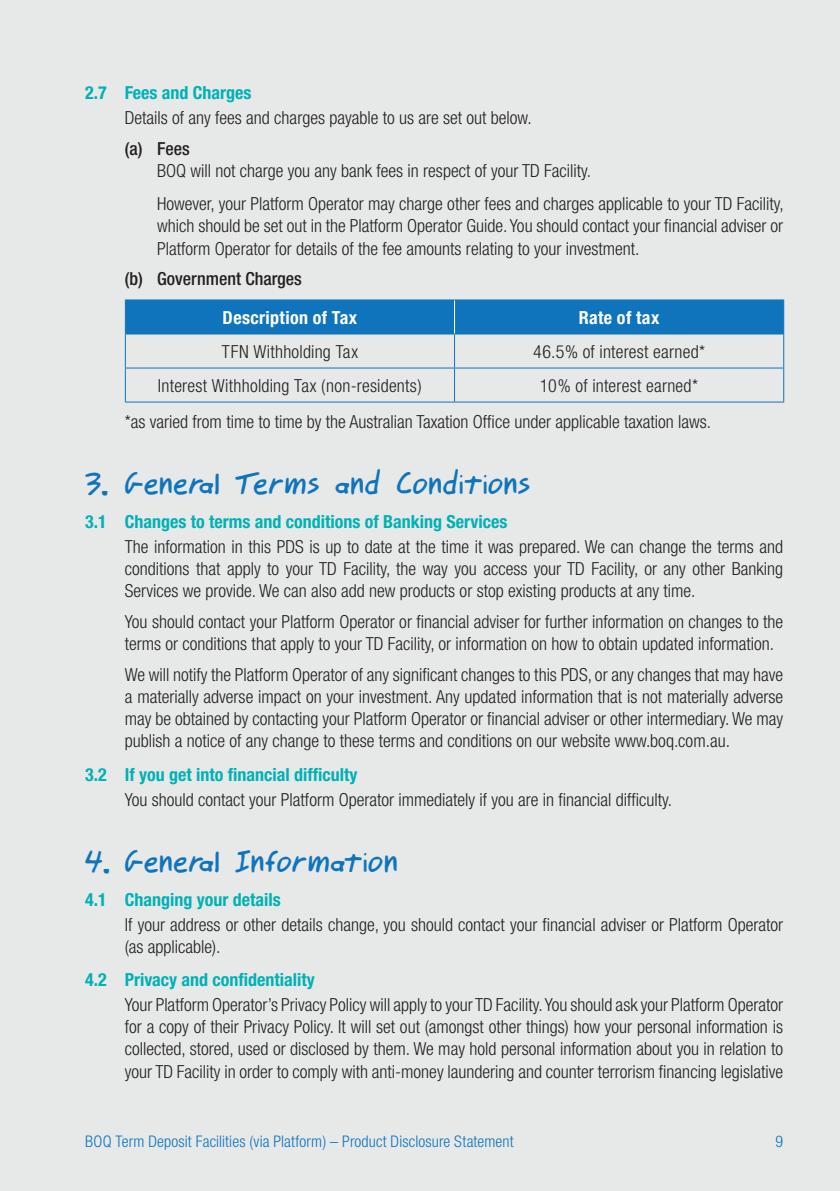
<style>
.page{position:relative;width:840px;height:1191px;background:#fff}
.page>*{position:absolute;margin:0;border:0;box-sizing:border-box;transform-origin:0 0}
.t1{font:36px "Johnny Mac Scrawl Two BRK";letter-spacing:.01em;color:#1074bc}
.t2{font:300 condensed 18px/22.2px "Helvetica Neue";color:#231f20}
.t3{font:700 condensed 18px "Helvetica Neue";color:#00b1b5}
.t4{font:500 condensed 18px "Helvetica Neue";color:#231f20}
.t5{font:700 condensed 18px "Helvetica Neue";letter-spacing:.02em;color:#fff}
.t6{font:300 condensed 16px "Helvetica Neue";letter-spacing:.01em;color:#1074bc}
</style>
<div class="page">
<div style="left:0;top:0;width:839px;height:1191px;background:#e6e9e8"></div>
<div style="left:126px;top:300px;width:656px;height:33px;background:#1074bc"></div>
<hr style="left:125px;top:299px;width:329px;height:1px;background:#1074bc">
<hr style="left:125px;top:300px;width:1px;height:33px;background:#1074bc">
<hr style="left:454px;top:299px;width:329px;height:1px;background:#1074bc">
<hr style="left:782px;top:300px;width:1px;height:33px;background:#1074bc">
<hr style="left:125px;top:333px;width:329px;height:1px;background:#1074bc">
<hr style="left:125px;top:334px;width:1px;height:33px;background:#1074bc">
<hr style="left:454px;top:333px;width:329px;height:1px;background:#1074bc">
<hr style="left:454px;top:334px;width:1px;height:33px;background:#1074bc">
<hr style="left:782px;top:334px;width:1px;height:33px;background:#1074bc">
<hr style="left:125px;top:367px;width:329px;height:1px;background:#1074bc">
<hr style="left:125px;top:368px;width:1px;height:33px;background:#1074bc">
<hr style="left:454px;top:367px;width:329px;height:1px;background:#1074bc">
<hr style="left:454px;top:368px;width:1px;height:33px;background:#1074bc">
<hr style="left:782px;top:368px;width:1px;height:33px;background:#1074bc">
<hr style="left:125px;top:401px;width:658px;height:1px;background:#1074bc">
<hr style="left:454px;top:300px;width:1px;height:33px;background:#fff">
<p class="t3" style="left:85px;top:86px;width:168px">2.7 Fees and Charges</p>
<p class="t2" style="left:125px;top:108px;width:408px">Details of any fees and charges payable to us are set out below.</p>
<p class="t4" style="left:125px;top:142px;width:66px">(a) Fees</p>
<p class="t2" style="left:157px;top:155px;width:627px;line-height:33.4px">BOQ will not charge you any bank fees in respect of your TD Facility.<br>However, your Platform Operator may charge other fees and charges applicable to your TD Facility,</p>
<p class="t2" style="left:157px;top:216px;width:627px">which should be set out in the Platform Operator Guide. You should contact your financial adviser or<br>Platform Operator for details of the fee amounts relating to your investment.</p>
<p class="t4" style="left:125px;top:272px;width:178px">(b) Government Charges</p>
<p class="t5" style="left:222px;top:311px;width:136px">Description of Tax</p>
<p class="t5" style="left:578px;top:311px;width:82px">Rate of tax</p>
<p class="t2" style="left:222px;top:342px;width:137px">TFN Withholding Tax</p>
<p class="t2" style="left:532px;top:342px;width:173px">46.5% of interest earned*</p>
<p class="t2" style="left:158px;top:376px;width:265px">Interest Withholding Tax (non-residents)</p>
<p class="t2" style="left:125px;top:369px;width:587px;line-height:35.8px;text-indent:415px">10% of interest earned* *as varied from time to time by the Australian Taxation Office under applicable taxation laws.</p>
<h1 class="t1" style="left:85px;top:470px;width:447px">3. General Terms and Conditions</h1>
<p class="t3" style="left:85px;top:515px;width:423px">3.1 Changes to terms and conditions of Banking Services</p>
<p class="t2" style="left:125px;top:537px;width:659px;text-align:justify">The information in this PDS is up to date at the time it was prepared. We can change the terms and conditions that apply to your TD Facility, the way you access your TD Facility, or any other Banking Services we provide. We can also add new products or stop existing products at any time.</p>
<p class="t2" style="left:125px;top:612px;width:659px">You should contact your Platform Operator or financial adviser for further information on changes to the terms or conditions that apply to your TD Facility, or information on how to obtain updated information.</p>
<p class="t2" style="left:125px;top:665px;width:659px;text-align:justify">We will notify the Platform Operator of any significant changes to this PDS, or any changes that may have a materially adverse impact on your investment. Any updated information that is not materially adverse may be obtained by contacting your Platform Operator or financial adviser or other intermediary. We may publish a notice of any change to these terms and conditions on our website www.boq.com.au.</p>
<p class="t3" style="left:85px;top:767px;width:274px">3.2 If you get into financial difficulty</p>
<p class="t2" style="left:125px;top:789px;width:548px">You should contact your Platform Operator immediately if you are in financial difficulty.</p>
<h1 class="t1" style="left:85px;top:847px;width:314px">4. General Information</h1>
<p class="t3" style="left:85px;top:892px;width:197px">4.1 Changing your details</p>
<p class="t2" style="left:125px;top:914px;width:659px">If your address or other details change, you should contact your financial adviser or Platform Operator (as applicable).</p>
<p class="t3" style="left:85px;top:973px;width:231px">4.2 Privacy and confidentiality</p>
<p class="t2" style="left:125px;top:995px;width:659px;text-align:justify">Your Platform Operator’s Privacy Policy will apply to your TD Facility. You should ask your Platform Operator for a copy of their Privacy Policy. It will set out (amongst other things) how your personal information is collected, stored, used or disclosed by them. We may hold personal information about you in relation to your TD Facility in order to comply with anti-money laundering and counter terrorism financing legislative</p>
<p class="t6" style="left:85px;top:1135px;width:429px">BOQ Term Deposit Facilities (via Platform) – Product Disclosure Statement</p>
<p class="t6" style="left:775px;top:1135px;width:9px">9</p>
</div>
